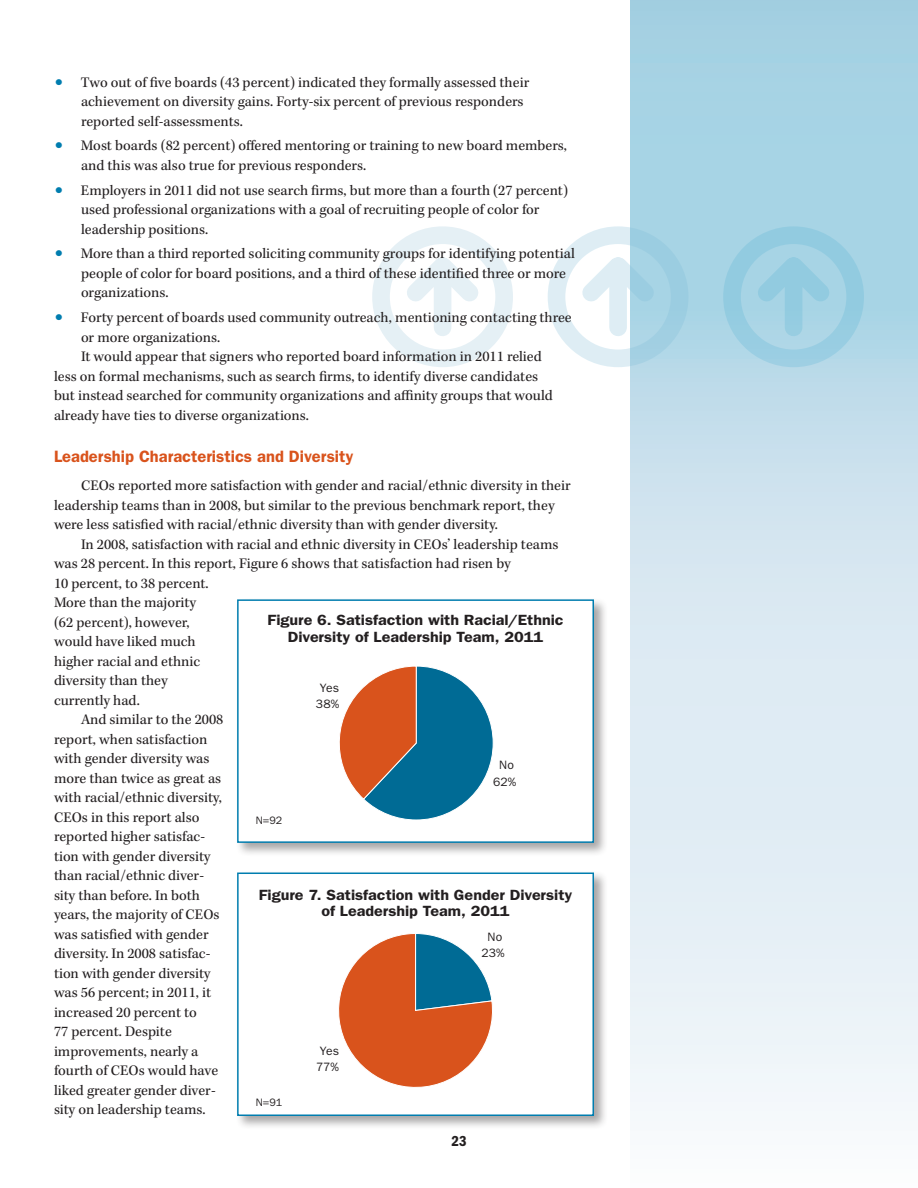
<style>
.page{position:relative;width:918px;height:1188px;background:#fff}
.page>*{position:absolute;margin:0;border:0;box-sizing:border-box;transform-origin:0 0}
.Orange_subheads{font:600 16.5px "ITC Franklin Gothic Std";color:#d9531c}
.body_copy{font:15px/19.5px "Kepler Std";color:#231f20}
.Bullet_text{font:15px/19.5px "Kepler Std";color:#231f20}
.t1{font:600 15px "Franklin Got Cd ITC";color:#231f20}
.t2{font:600 14.85px/16.2px "ITC Franklin Gothic Std";color:#231f20;text-align:center;scale:1.09 1}
.t3{font:12.15px/16.2px "ITC Franklin Gothic Std";letter-spacing:.005em;color:#231f20;text-align:center}
.t4{font:10.8px "ITC Franklin Gothic Std";color:#231f20}
.s1{color:#007daf}
</style>
<div class="page">
<div style="left:630px;top:0;width:288px;height:1188px;background:linear-gradient(to bottom,#9ecee1,#fefbfd)"></div>
<div style="left:372px;top:226px;width:141px;height:141px;border:18px solid #98c3d8;border-radius:50%"></div>
<svg style="left:391px;top:241px;width:103px;height:104px"></svg>
<div style="left:548px;top:226px;width:141px;height:141px;border:18px solid #7abad6;border-radius:50%"></div>
<svg style="left:566px;top:241px;width:104px;height:104px"></svg>
<div style="left:723px;top:226px;width:141px;height:141px;border:18px solid #55b2d4;border-radius:50%"></div>
<svg style="left:742px;top:241px;width:103px;height:104px;background:#9fd0e3"></svg>
<div style="left:235px;top:597px;width:373px;height:260px;background:#231f20;opacity:.4"></div>
<div style="left:238px;top:600px;width:355px;height:242px;background:#fff"></div>
<svg style="left:339px;top:666px;width:155px;height:154px"></svg>
<div style="left:237px;top:599px;width:357px;height:244px;border:2px solid #007daf"></div>
<div style="left:235px;top:870px;width:373px;height:260px;background:#231f20;opacity:.4"></div>
<div style="left:238px;top:873px;width:355px;height:242px;background:#fff"></div>
<svg style="left:338px;top:933px;width:155px;height:155px"></svg>
<div style="left:237px;top:873px;width:357px;height:243px;border:2px solid #007daf"></div>
<p class="Bullet_text" style="left:81px;top:73px;width:450px;text-indent:-27px"><span class="s1">•</span> Two out of five boards (43 percent) indicated they formally assessed their achievement on diversity gains. Forty-six percent of previous responders reported self-assessments.</p>
<p class="Bullet_text" style="left:81px;top:137px;width:488px;text-indent:-27px"><span class="s1">•</span> Most boards (82 percent) offered mentoring or training to new board members, and this was also true for previous responders.</p>
<p class="Bullet_text" style="left:81px;top:181px;width:489px;text-indent:-27px"><span class="s1">•</span> Employers in 2011 did not use search firms, but more than a fourth (27 percent) used professional organizations with a goal of recruiting people of color for leadership positions.</p>
<p class="Bullet_text" style="left:81px;top:245px;width:495px;text-indent:-27px"><span class="s1">•</span> More than a third reported soliciting community groups for identifying potential people of color for board positions, and a third of these identified three or more organizations.</p>
<p class="Bullet_text" style="left:81px;top:308px;width:492px;text-indent:-27px"><span class="s1">•</span> Forty percent of boards used community outreach, mentioning contacting three or more organizations.</p>
<p class="body_copy" style="left:54px;top:347px;width:501px;text-indent:27px">It would appear that signers who reported board information in 2011 relied less on formal mechanisms, such as search firms, to identify diverse candidates but instead searched for community organizations and affinity groups that would already have ties to diverse organizations.</p>
<p class="Orange_subheads" style="left:54px;top:446px;width:301px">Leadership Characteristics and Diversity</p>
<p class="body_copy" style="left:54px;top:476px;width:518px;text-indent:27px">CEOs reported more satisfaction with gender and racial/ethnic diversity in their leadership teams than in 2008, but similar to the previous benchmark report, they were less satisfied with racial/ethnic diversity than with gender diversity.</p>
<p class="body_copy" style="left:54px;top:535px;width:506px;text-indent:27px">In 2008, satisfaction with racial and ethnic diversity in CEOs’ leadership teams was 28 percent. In this report, Figure 6 shows that satisfaction had risen by<br>10 percent, to 38 percent.<br>More than the majority<br>(62 percent), however,<br>would have liked much<br>higher racial and ethnic<br>diversity than they<br>currently had.</p>
<p class="body_copy" style="left:54px;top:710px;width:171px;text-indent:27px">And similar to the 2008 report, when satisfaction with gender diversity was more than twice as great as with racial/ethnic diversity,<br>CEOs in this report also reported higher satisfac&shy;tion with gender diversity than racial/ethnic diver&shy;sity than before. In both years, the majority of CEOs was satisfied with gender diversity. In 2008 satisfac&shy;tion with gender diversity was 56 percent; in 2011, it increased 20 percent to<br>77 percent. Despite improvements, nearly a fourth of CEOs would have liked greater gender diver&shy;sity on leadership teams.</p>
<p class="t2" style="left:267px;top:612px;width:273px">Figure 6. Satisfaction with Racial/Ethnic<br>Diversity of Leadership Team, 2011</p>
<p class="t3" style="left:316px;top:680px;width:25px">Yes<br>38%</p>
<p class="t3" style="left:493px;top:757px;width:25px">No<br>62%</p>
<p class="t4" style="left:256px;top:814px;width:28px">N=92</p>
<p class="t2" style="left:259px;top:887px;width:289px">Figure 7. Satisfaction with Gender Diversity of Leadership Team, 2011</p>
<p class="t3" style="left:481px;top:929px;width:25px">No<br>23%</p>
<p class="t3" style="left:316px;top:1043px;width:25px">Yes<br>77%</p>
<p class="t4" style="left:256px;top:1097px;width:28px">N=91</p>
<p class="t1" style="left:451px;top:1132px;width:17px">23</p>
</div>
